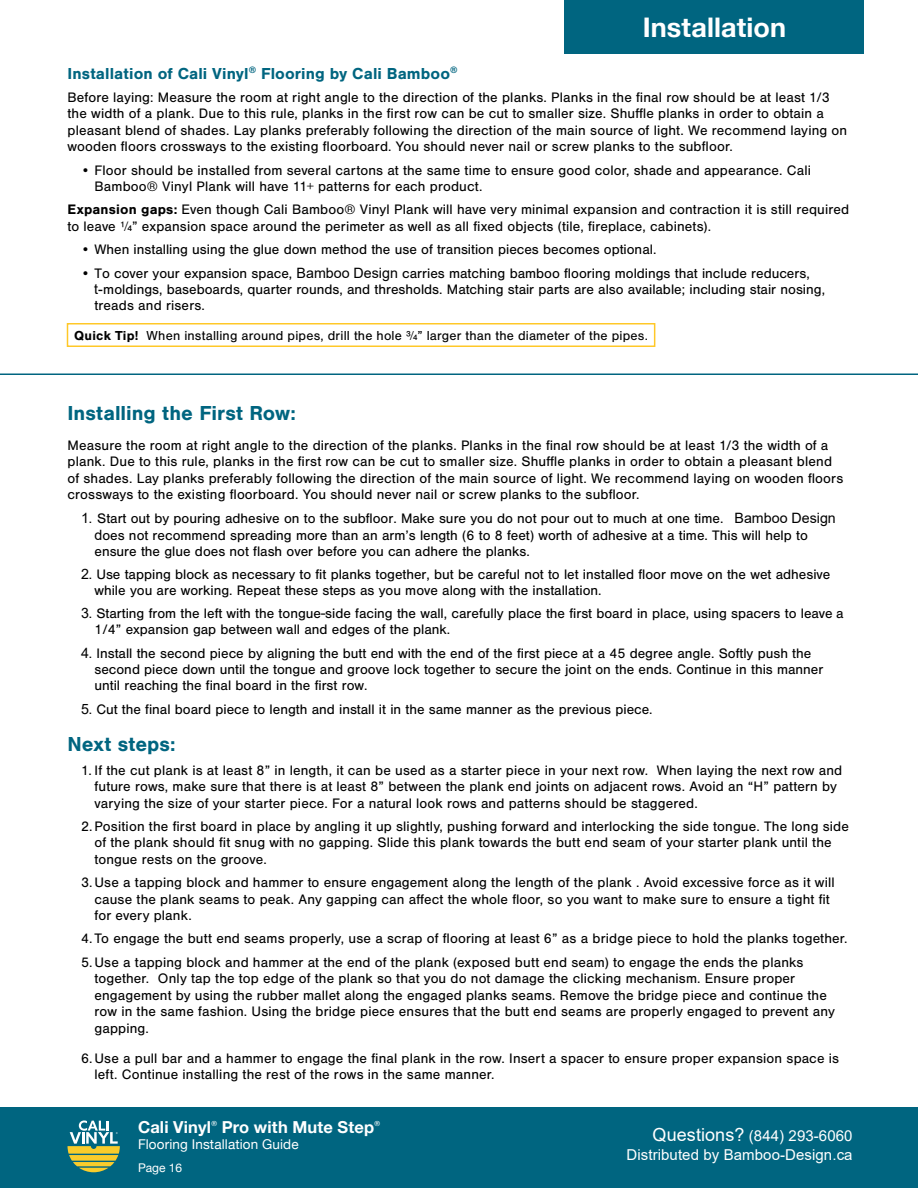
<style>
.page{position:relative;width:918px;height:1188px;background:#fff}
.page>*{position:absolute;margin:0;border:0;box-sizing:border-box;transform-origin:0 0}
.t1{font:700 27px "Helvetica Neue";letter-spacing:.005em;color:#fff}
.t2{font:700 21px "Nimbus San";color:#006580}
.t3{font:700 16.5px "Nimbus San";letter-spacing:.005em;color:#006580}
.t4{font:700 16.5px "Helvetica Neue";letter-spacing:.01em;color:#fff}
.t5{font:15px/19.2px "Arial";letter-spacing:.005em;color:#fff;text-align:right}
.t6{font:14.25px/16.5px "Nimbus San";letter-spacing:.01em;color:#000}
.t7{font:13.5px "Nimbus San";letter-spacing:.01em;color:#000}
.t8{font:13.5px "Helvetica Neue";letter-spacing:.01em;color:#fff}
.t9{font:12px "Helvetica Neue";color:#fff}
.t10{font:7.05px "Helvetica Neue";color:#fff}
.s1{font-weight:700}
.s2{font-family:"Arial"}
.s3{font-size:18px}
</style>
<div class="page">
<div style="left:565px;top:0;width:299px;height:54px;background:#006580"></div>
<div style="left:0;top:1107px;width:918px;height:81px;background:#006580"></div>
<svg style="left:68px;top:1120px;width:52px;height:52px"></svg>
<div style="left:67px;top:323px;width:588px;height:24px;border:2px solid #ffc828"></div>
<hr style="left:0;top:374px;width:918px;height:1px;background:#006580">
<h1 class="t1" style="left:643px;top:6px;width:145px">Installation</h1>
<p class="t3" style="left:68px;top:64px;width:392px">Installation of Cali Vinyl<sup>®</sup> Flooring by Cali Bamboo<sup>®</sup></p>
<p class="t6" style="left:68px;top:89px;width:781px">Before laying: Measure the room at right angle to the direction of the planks. Planks in the final row should be at least 1/3 the width of a plank. Due to this rule, planks in the first row can be cut to smaller size. Shuffle planks in order to obtain a pleasant blend of shades. Lay planks preferably following the direction of the main source of light. We recommend laying on wooden floors crossways to the existing floorboard. You should never nail or screw planks to the subfloor.</p>
<p class="t6" style="left:94px;top:162px;width:718px;text-indent:-13px">• Floor should be installed from several cartons at the same time to ensure good color, shade and appearance. Cali<br>Bamboo® Vinyl Plank will have 11+ patterns for each product.</p>
<p class="t6" style="left:67px;top:202px;width:783px"><span class="s1">Expansion gaps:</span> Even though Cali Bamboo® Vinyl Plank will have very minimal expansion and contraction it is still required to leave ¼” expansion space around the perimeter as well as all fixed objects (tile, fireplace, cabinets).</p>
<p class="t6" style="left:81px;top:241px;width:577px">• When installing using the glue down method the use of transition pieces becomes optional.</p>
<p class="t6" style="left:94px;top:265px;width:732px;text-indent:-13px">• To cover your expansion space, <span class="s2">Bamboo Design</span> carries matching bamboo flooring moldings that include reducers, <span class="s2">t-</span>moldings, baseboards, quarter rounds, and thresholds. Matching stair parts are also available; including stair nosing, treads and risers.</p>
<p class="t7" style="left:74px;top:328px;width:575px"><span class="s1">Quick Tip!</span> When installing around pipes, drill the hole ¾” larger than the diameter of the pipes.</p>
<h2 class="t2" style="left:68px;top:401px;width:230px">Installing the First Row:</h2>
<p class="t6" style="left:68px;top:437px;width:777px">Measure the room at right angle to the direction of the planks. Planks in the final row should be at least 1/3 the width of a plank. Due to this rule, planks in the first row can be cut to smaller size. Shuffle planks in order to obtain a pleasant blend of shades. Lay planks preferably following the direction of the main source of light. We recommend laying on wooden floors crossways to the existing floorboard. You should never nail or screw planks to the subfloor.</p>
<p class="t6" style="left:94px;top:510px;width:743px;text-indent:-13px"><span class="s2">1.</span> Start out by pouring adhesive on to the subfloor. Make sure you do not pour out to much at one time. <span class="s2">Bamboo Design d</span>oes not recommend spreading more than an arm’s length (6 to 8 feet) worth of adhesive at a time. This will help to ensure the glue does not flash over before you can adhere the planks.</p>
<p class="t6" style="left:94px;top:566px;width:737px;text-indent:-13px"><span class="s2">2.</span> Use tapping block as necessary to fit planks together, but be careful not to let installed floor move on the wet adhesive while you are working. Repeat these steps as you move along with the installation.</p>
<p class="t6" style="left:94px;top:606px;width:750px;text-indent:-13px"><span class="s2">3.</span> Starting from the left with the tongue-side facing the wall, carefully place the first board in place, using spacers to leave a<br>1/4” expansion gap between wall and edges of the plank.</p>
<p class="t6" style="left:94px;top:645px;width:731px;text-indent:-13px"><span class="s2">4.</span> Install the second piece by aligning the butt end with the end of the first piece at a 45 degree angle. Softly push the second piece down until the tongue and groove lock together to secure the joint on the ends. Continue in this manner until reaching the final board in the first row.</p>
<p class="t6" style="left:81px;top:701px;width:573px"><span class="s2">5.</span> Cut the final board piece to length and install it in the same manner as the previous piece.</p>
<h2 class="t2" style="left:68px;top:733px;width:110px">Next steps:</h2>
<p class="t6" style="left:94px;top:762px;width:749px;text-indent:-13px">1. If the cut plank is at least 8” in length, it can be used as a starter piece in your next row. When laying the next row and future rows, make sure that there is at least 8” between the plank end joints on adjacent rows. Avoid an “H” pattern by varying the size of your starter piece. For a natural look rows and patterns should be staggered.</p>
<p class="t6" style="left:95px;top:818px;width:756px;text-indent:-14px">2.Position the first board in place by angling it up slightly, pushing forward and interlocking the side tongue. The long side of the plank should fit snug with no gapping. Slide this plank towards the butt end seam of your starter plank until the tongue rests on the groove.</p>
<p class="t6" style="left:94px;top:874px;width:742px;text-indent:-13px">3.Use a tapping block and hammer to ensure engagement along the length of the plank . Avoid excessive force as it will cause the plank seams to peak. Any gapping can affect the whole floor, so you want to make sure to ensure a tight fit for every plank.</p>
<p class="t6" style="left:81px;top:927px;width:768px;line-height:23.2px">4. To engage the butt end seams properly, use a scrap of flooring at least 6” as a bridge piece to hold the planks together.<br>5.Use a tapping block and hammer at the end of the plank (exposed butt end seam) to engage the ends the planks</p>
<p class="t6" style="left:94px;top:970px;width:742px">together. Only tap the top edge of the plank so that you do not damage the clicking mechanism. Ensure proper engagement by using the rubber mallet along the engaged planks seams. Remove the bridge piece and continue the row in the same fashion. Using the bridge piece ensures that the butt end seams are properly engaged to prevent any gapping.</p>
<p class="t6" style="left:94px;top:1050px;width:746px;text-indent:-13px">6.Use a pull bar and a hammer to engage the final plank in the row. Insert a spacer to ensure proper expansion space is left. Continue installing the rest of the rows in the same manner.</p>
<p class="t4" style="left:138px;top:1114px;width:75px">Cali Vinyl</p>
<p class="t10" style="left:212px;top:1118px;width:7px">®</p>
<p class="t4" style="left:222px;top:1114px;width:154px">Pro with Mute Step</p>
<p class="t10" style="left:374px;top:1118px;width:7px">®</p>
<p class="t8" style="left:138px;top:1134px;width:162px">Flooring Installation Guide</p>
<p class="t9" style="left:138px;top:1160px;width:46px">Page 16</p>
<p class="t5" style="left:626px;top:1126px;width:228px"><span class="s3">Questions?</span> (844) 293-6060<br>Distributed by Bamboo-Design.ca</p>
</div>
